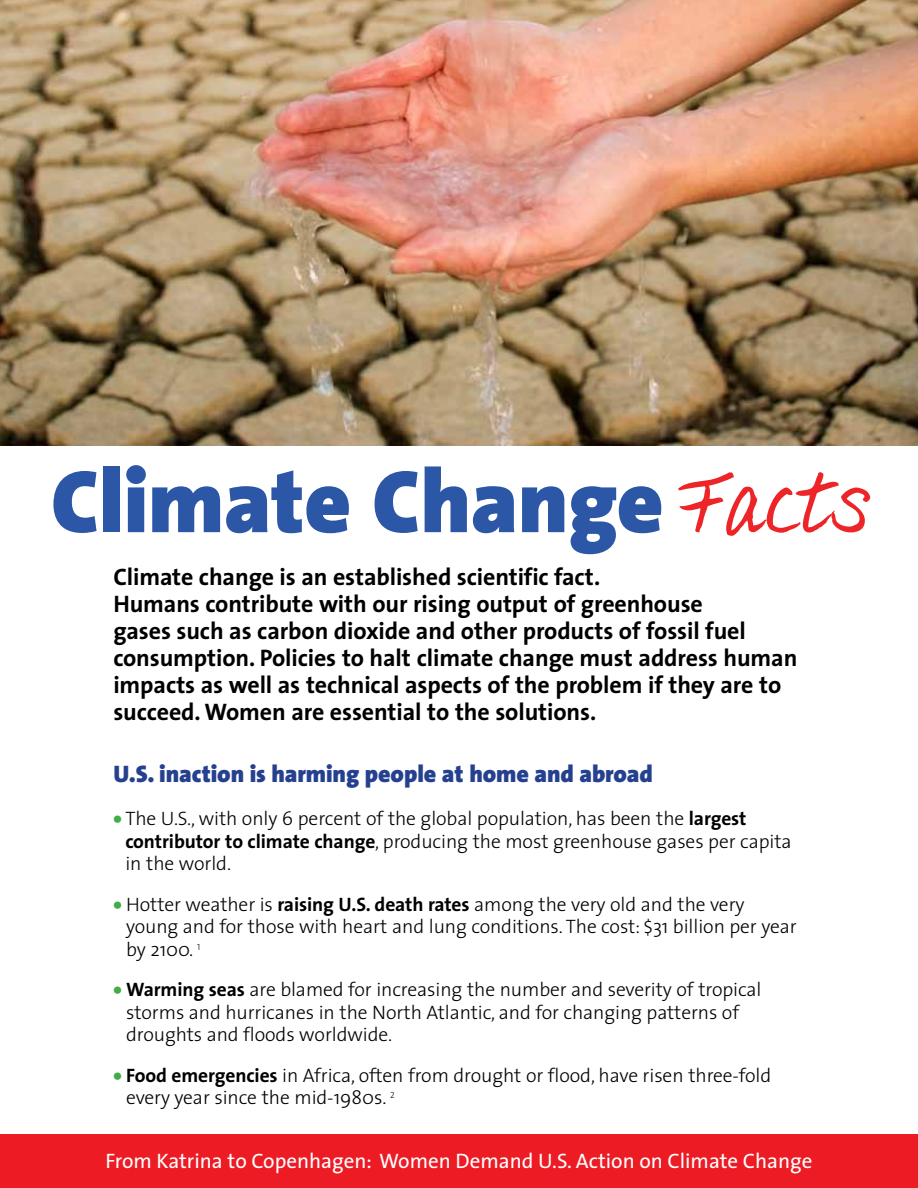
<style>
.page{position:relative;width:918px;height:1188px;background:#fff}
.page>*{position:absolute;margin:0;border:0;box-sizing:border-box;transform-origin:0 0}
.t1{font:900 90px "The Sans";letter-spacing:-.005em;color:#2c57a7}
.t2{font:700 24px/27px "The Sans";letter-spacing:-.005em;color:#000}
.t3{font:900 24px "The Sans";letter-spacing:-.005em;color:#25408f}
.t4{font:21px "The Sans";color:#fff}
.t5{font:300 19.5px/22.5px "The Sans";letter-spacing:-.005em;color:#000}
.s1{font-family:"Markus Script EFOP";font-weight:400;color:#ee2528}
.s2{font-family:"The Sans Black Caps";font-weight:400;color:#41ad49}
.s3{font-weight:700}
</style>
<div class="page">
<div style="left:0;top:1134px;width:918px;height:54px;background:#ed1c24"></div>
<img style="left:0;top:0;width:918px;height:445px">
<h1 class="t1" style="left:51px;top:426px;width:824px">Climate Change <span class="s1">Facts</span></h1>
<p class="t2" style="left:113px;top:563px;width:686px">Climate change is an established scientific fact.<br>Humans contribute with our rising output of greenhouse<br>gases such as carbon dioxide and other products of fossil fuel consumption. Policies to halt climate change must address human impacts as well as technical aspects of the problem if they are to succeed. Women are essential to the solutions.</p>
<p class="t3" style="left:113px;top:753px;width:541px">U.S. inaction is harming people at home and abroad</p>
<p class="t5" style="left:125px;top:807px;width:668px;text-indent:-12px"><span class="s2">•</span> The U.S., with only 6 percent of the global population, has been the <span class="s3">largest contributor to climate change</span>, producing the most greenhouse gases per capita in the world.</p>
<p class="t5" style="left:126px;top:892px;width:672px;text-indent:-13px"><span class="s2">•</span> Hotter weather is <span class="s3">raising U.S. death rates</span> among the very old and the very young and for those with heart and lung conditions. The cost: $31 billion per year by 2100. <sup>1</sup></p>
<p class="t5" style="left:126px;top:978px;width:637px;text-indent:-13px"><span class="s2">•</span> <span class="s3">Warming seas</span> are blamed for increasing the number and severity of tropical storms and hurricanes in the North Atlantic, and for changing patterns of droughts and floods worldwide.</p>
<p class="t5" style="left:126px;top:1063px;width:647px;text-indent:-13px"><span class="s2">•</span> <span class="s3">Food emergencies</span> in Africa, often from drought or flood, have risen three-fold every year since the mid-1980s. <sup>2</sup></p>
<p class="t4" style="left:105px;top:1143px;width:709px">From Katrina to Copenhagen: Women Demand U.S. Action on Climate Change</p>
</div>
